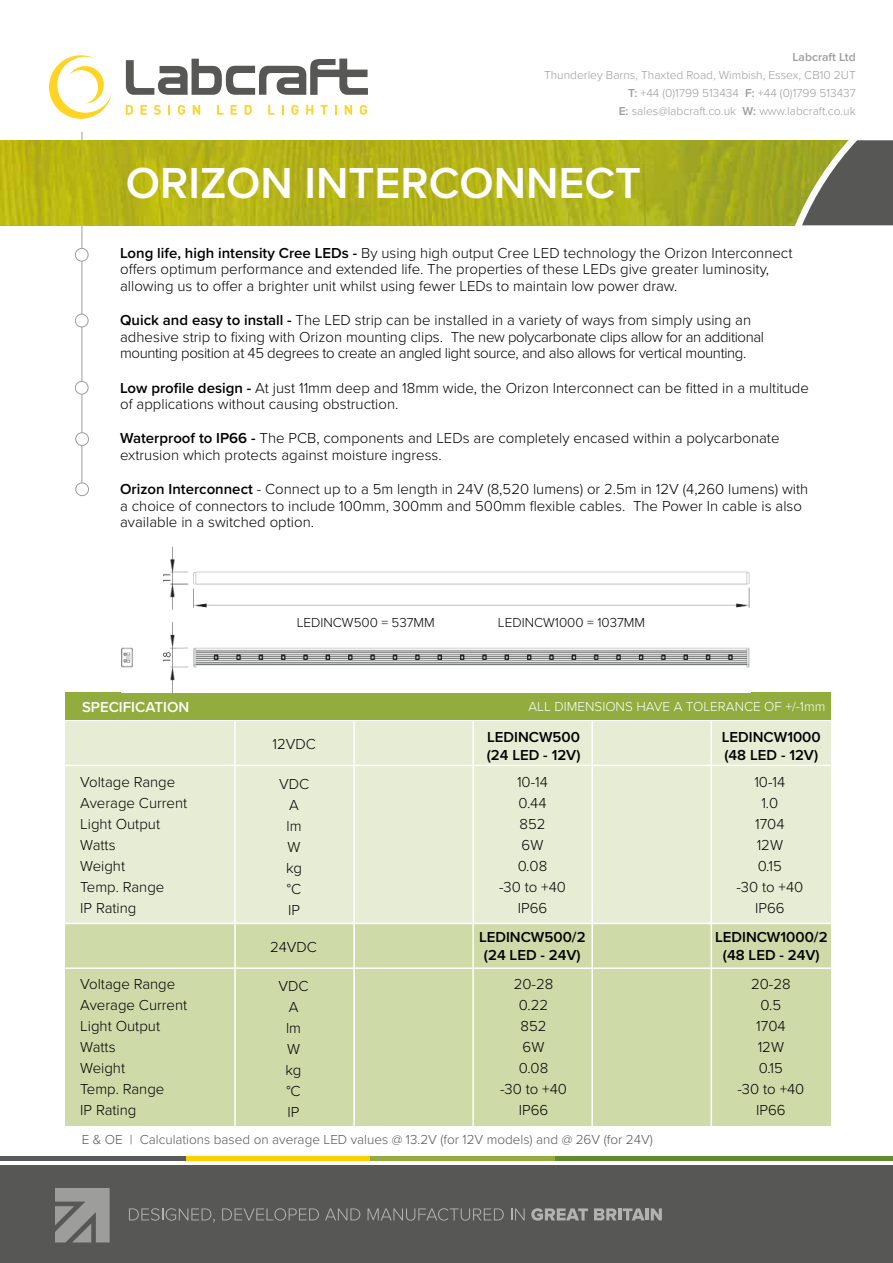
<style>
.page{position:relative;width:893px;height:1263px;background:#fff}
.page>*{position:absolute;margin:0;border:0;box-sizing:border-box;transform-origin:0 0}
.t1{font:600 45px "Proxima Nova";color:#fff}
.t2{font:300 15px/21px "Proxima Nova";color:#000}
.t3{font:300 15px/16.5px "Proxima Nova";letter-spacing:-.025em;color:#000}
.t4{font:600 15px/18px "Proxima Nova";color:#000;text-align:center}
.t5{font:600 15px "Proxima Nova";color:#fff}
.t6{font:300 13.5px "Proxima Nova";color:#575756}
.t7{font:300 13.5px "Proxima Nova";color:#fff}
.t8{font:300 13.5px "Proxima Nova";color:#000}
.t9{font:300 12px/18px "Proxima Nova";color:#9d9d9c;text-align:right}
.t10{font:600 12px "Proxima Nova";color:#9d9d9c}
.s1{font-weight:600}
</style>
<div class="page">
<hr style="left:82px;top:132px;width:1px;height:357px;background:#9d9d9c">
<div style="left:75px;top:248px;width:13px;height:13px;background:#fff;border-radius:50%"></div>
<div style="left:75px;top:248px;width:13px;height:14px;border:1px solid #9d9d9c;border-radius:50%"></div>
<div style="left:75px;top:314px;width:13px;height:13px;background:#fff;border-radius:50%"></div>
<div style="left:75px;top:314px;width:13px;height:13px;border:1px solid #9d9d9c;border-radius:50%"></div>
<div style="left:75px;top:381px;width:13px;height:13px;background:#fff;border-radius:50%"></div>
<div style="left:75px;top:381px;width:13px;height:14px;border:1px solid #9d9d9c;border-radius:50%"></div>
<div style="left:76px;top:433px;width:12px;height:12px;background:#fff;border-radius:50%"></div>
<div style="left:75px;top:432px;width:14px;height:14px;border:1px solid #9d9d9c;border-radius:50%"></div>
<hr style="left:555px;top:1157px;width:338px;height:4px;background:#648c2e">
<hr style="left:0;top:1157px;width:186px;height:4px;background:#58595b">
<hr style="left:186px;top:1157px;width:184px;height:4px;background:#ffce00">
<hr style="left:370px;top:1157px;width:185px;height:4px;background:#92ac3d">
<div style="left:0;top:1165px;width:893px;height:98px;background:#575756"></div>
<div style="left:65px;top:921px;width:766px;height:204px;background:#cfdaa9"></div>
<div style="left:65px;top:721px;width:766px;height:202px;background:#e7edd4"></div>
<svg style="left:129px;top:1208px;width:86px;height:14px"></svg>
<svg style="left:222px;top:1208px;width:97px;height:13px"></svg>
<svg style="left:325px;top:1208px;width:35px;height:12px"></svg>
<svg style="left:368px;top:1208px;width:136px;height:13px"></svg>
<svg style="left:511px;top:1208px;width:14px;height:12px"></svg>
<svg style="left:531px;top:1208px;width:57px;height:13px"></svg>
<svg style="left:594px;top:1208px;width:51px;height:12px"></svg>
<hr style="left:645px;top:1208px;width:4px;height:12px;background:#b3b2b2">
<svg style="left:651px;top:1208px;width:11px;height:12px"></svg>
<svg style="left:55px;top:1188px;width:55px;height:54px"></svg>
<img style="left:0;top:140px;width:792px;height:85px">
<svg style="left:49px;top:55px;width:63px;height:64px"></svg>
<svg style="left:126px;top:105px;width:7px;height:10px"></svg>
<svg style="left:141px;top:105px;width:6px;height:10px"></svg>
<svg style="left:154px;top:105px;width:7px;height:10px"></svg>
<svg style="left:168px;top:105px;width:2px;height:10px"></svg>
<svg style="left:178px;top:105px;width:7px;height:10px"></svg>
<svg style="left:193px;top:105px;width:7px;height:10px"></svg>
<svg style="left:217px;top:105px;width:6px;height:10px"></svg>
<svg style="left:231px;top:105px;width:6px;height:10px"></svg>
<svg style="left:245px;top:105px;width:7px;height:10px"></svg>
<svg style="left:268px;top:105px;width:6px;height:10px"></svg>
<svg style="left:282px;top:105px;width:2px;height:10px"></svg>
<svg style="left:291px;top:105px;width:8px;height:10px"></svg>
<svg style="left:306px;top:105px;width:7px;height:10px"></svg>
<svg style="left:321px;top:105px;width:7px;height:10px"></svg>
<svg style="left:335px;top:105px;width:2px;height:10px"></svg>
<svg style="left:345px;top:105px;width:7px;height:10px"></svg>
<svg style="left:360px;top:105px;width:7px;height:10px"></svg>
<svg style="left:126px;top:59px;width:242px;height:36px"></svg>
<svg style="left:792px;top:140px;width:101px;height:86px;background:#767956"></svg>
<hr style="left:52px;top:765px;width:786px;height:1px;background:#fff">
<hr style="left:52px;top:967px;width:786px;height:2px;background:#fff">
<hr style="left:52px;top:923px;width:786px;height:1px;background:#fff">
<hr style="left:234px;top:720px;width:2px;height:409px;background:#fff">
<hr style="left:353px;top:720px;width:2px;height:409px;background:#fff">
<hr style="left:472px;top:720px;width:2px;height:409px;background:#fff">
<hr style="left:591px;top:720px;width:2px;height:409px;background:#fff">
<hr style="left:710px;top:720px;width:2px;height:409px;background:#fff">
<div style="left:65px;top:693px;width:766px;height:27px;background:#92ac3d"></div>
<img style="left:122px;top:547px;width:628px;height:146px">
<div style="left:195px;top:617px;width:552px;height:20px;background:#fff"></div>
<div style="left:76px;top:483px;width:12px;height:13px;background:#fff;border-radius:50%"></div>
<div style="left:75px;top:482px;width:14px;height:14px;border:1px solid #9d9d9c;border-radius:50%"></div>
<p class="t10" style="left:792px;top:50px;width:65px">Labcraft Ltd</p>
<p class="t9" style="left:544px;top:66px;width:313px">Thunderley Barns, Thaxted Road, Wimbish, Essex, CB10 2UT<br><span class="s1">T:</span> +44 (0)1799 513434 <span class="s1">F:</span> +44 (0)1799 513437<br><span class="s1">E:</span> sales@labcraft.co.uk <span class="s1">W:</span> www.labcraft.co.uk</p>
<h1 class="t1" style="left:126px;top:156px;width:517px">ORIZON INTERCONNECT</h1>
<p class="t2" style="left:120px;top:245px;width:674px;line-height:16.5px"><span class="s1">Long life, high intensity Cree LEDs -</span> By using high output Cree LED technology the Orizon Interconnect offers optimum performance and extended life. The properties of these LEDs give greater luminosity, allowing us to offer a brighter unit whilst using fewer LEDs to maintain low power draw.</p>
<p class="t3" style="left:120px;top:312px;width:645px"><span class="s1">Quick and easy to install -</span> The LED strip can be installed in a variety of ways from simply using an adhesive strip to fixing with Orizon mounting clips. The new polycarbonate clips allow for an additional mounting position at 45 degrees to create an angled light source, and also allows for vertical mounting.</p>
<p class="t2" style="left:120px;top:379px;width:690px;line-height:16.5px"><span class="s1">Low profile design -</span> At just 11mm deep and 18mm wide, the Orizon Interconnect can be fitted in a multitude of applications without causing obstruction.</p>
<p class="t2" style="left:120px;top:430px;width:661px;line-height:16.5px"><span class="s1">Waterproof to IP66 -</span> The PCB, components and LEDs are completely encased within a polycarbonate extrusion which protects against moisture ingress.</p>
<p class="t2" style="left:120px;top:481px;width:690px;line-height:16.5px"><span class="s1">Orizon Interconnect</span> - Connect up to a 5m length in 24V (8,520 lumens) or 2.5m in 12V (4,260 lumens) with a choice of connectors to include 100mm, 300mm and 500mm flexible cables. The Power In cable is also available in a switched option.</p>
<p class="t8" style="left:297px;top:615px;width:140px">LEDINCW500 = 537MM</p>
<p class="t8" style="left:498px;top:615px;width:149px">LEDINCW1000 = 1037MM</p>
<p class="t5" style="left:82px;top:698px;width:109px">SPECIFICATION</p>
<p class="t7" style="left:529px;top:698px;width:298px">ALL DIMENSIONS HAVE A TOLERANCE OF +/-1mm</p>
<p class="t2" style="left:80px;top:772px;width:109px">Voltage Range<br>Average Current<br>Light Output<br>Watts<br>Weight<br>Temp. Range<br>IP Rating</p>
<p class="t2" style="left:80px;top:974px;width:109px">Voltage Range<br>Average Current<br>Light Output<br>Watts<br>Weight<br>Temp. Range<br>IP Rating</p>
<p class="t2" style="left:272px;top:733px;width:45px">12VDC</p>
<p class="t4" style="left:487px;top:729px;width:95px;text-align:left">LEDINCW500 (24 LED - 12V)</p>
<p class="t4" style="left:722px;top:729px;width:100px;text-align:left">LEDINCW1000 (48 LED - 12V)</p>
<p class="t2" style="left:279px;top:773px;width:32px;text-align:center">VDC<br>A<br>lm<br>W kg °C<br>IP</p>
<p class="t2" style="left:499px;top:772px;width:68px;text-align:center">10-14<br>0.44<br>852<br>6W<br>0.08<br>-30 to +40<br>IP66</p>
<p class="t2" style="left:736px;top:772px;width:68px;text-align:center">10-14<br>1.0<br>1704<br>12W<br>0.15<br>-30 to +40<br>IP66</p>
<p class="t2" style="left:270px;top:937px;width:49px">24VDC</p>
<p class="t2" style="left:278px;top:975px;width:32px;text-align:center">VDC<br>A<br>lm<br>W kg °C<br>IP</p>
<p class="t4" style="left:479px;top:928px;width:108px">LEDINCW500/2 (24 LED - 24V)</p>
<p class="t4" style="left:715px;top:928px;width:114px">LEDINCW1000/2 (48 LED - 24V)</p>
<p class="t2" style="left:500px;top:974px;width:68px;text-align:center">20-28<br>0.22<br>852<br>6W<br>0.08<br>-30 to +40<br>IP66</p>
<p class="t2" style="left:737px;top:974px;width:68px;text-align:center">20-28<br>0.5<br>1704<br>12W<br>0.15<br>-30 to +40<br>IP66</p>
<p class="t6" style="left:82px;top:1131px;width:573px">E &amp; OE | Calculations based on average LED values @ 13.2V (for 12V models) and @ 26V (for 24V)</p>
</div>
